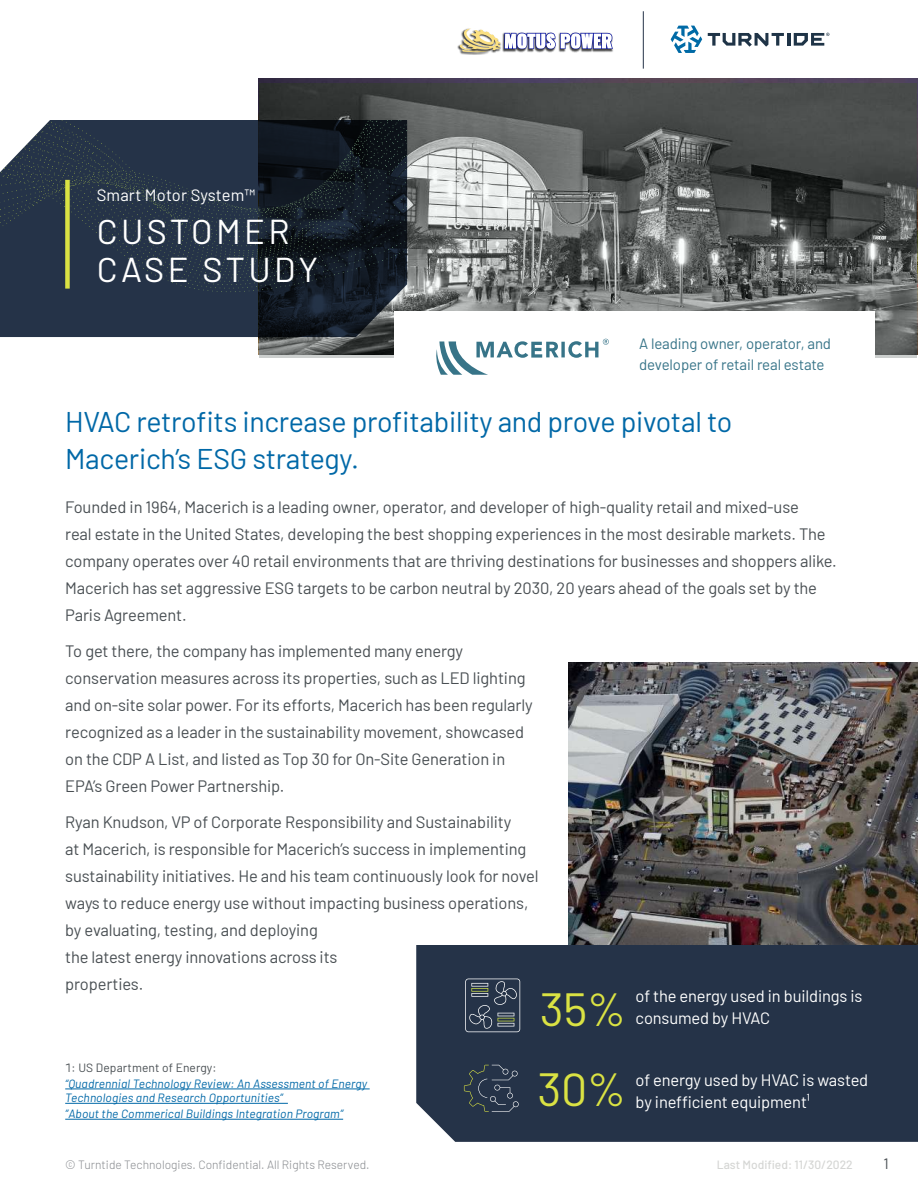
<style>
.page{position:relative;width:918px;height:1188px;background:#fff}
.page>*{position:absolute;margin:0;border:0;box-sizing:border-box;transform-origin:0 0}
.t1{font:46.5px/80.2px "Barlow";color:#dae243}
.t2{font:34.5px/37.5px "Barlow";letter-spacing:.1em;color:#fff}
.t3{font:28.5px/37.5px "Barlow";letter-spacing:-.01em;color:#0068a7}
.t4{font:16.5px/27px "Barlow";letter-spacing:-.01em;color:#494f53}
.t5{font:16.5px/22.5px "Barlow";letter-spacing:-.01em;color:#fff}
.t6{font:16.5px "Barlow";letter-spacing:.01em;color:#fff}
.t7{font:15px/21px "Barlow";letter-spacing:-.01em;color:#377488}
.t8{font:15px "Barlow";color:#494f53}
.t9{font:italic 12px/14.4px "Barlow";letter-spacing:.01em;color:#0068a7}
.t10{font:300 12px "Barlow";color:#878a8e}
.t11{font:12px "Barlow";letter-spacing:.01em;color:#494f53}
.t12{font:500 12px "Barlow";color:#d5d6d4}
</style>
<div class="page">
<svg style="left:671px;top:26px;width:31px;height:27px"></svg>
<svg style="left:708px;top:33px;width:121px;height:14px"></svg>
<svg style="left:457px;top:28px;width:156px;height:26px"></svg>
<hr style="left:643px;top:11px;width:1px;height:58px;background:#253348">
<img style="left:259px;top:78px;width:659px;height:276px">
<svg style="left:0;top:120px;width:407px;height:217px;background:#232f3f"></svg>
<img style="left:15px;top:120px;width:2px;height:41px">
<img style="left:17px;top:120px;width:8px;height:37px">
<img style="left:24px;top:120px;width:17px;height:32px">
<img style="left:68px;top:120px;width:331px;height:4px">
<img style="left:42px;top:120px;width:26px;height:4px">
<img style="left:66px;top:124px;width:341px;height:27px">
<img style="left:36px;top:124px;width:30px;height:16px">
<img style="left:64px;top:140px;width:342px;height:8px">
<img style="left:33px;top:140px;width:31px;height:8px">
<img style="left:27px;top:143px;width:23px;height:5px">
<img style="left:59px;top:148px;width:347px;height:5px">
<img style="left:25px;top:148px;width:34px;height:5px">
<img style="left:57px;top:153px;width:349px;height:30px">
<img style="left:18px;top:153px;width:39px;height:4px">
<img style="left:54px;top:157px;width:23px;height:32px">
<img style="left:16px;top:157px;width:38px;height:4px">
<img style="left:47px;top:161px;width:27px;height:32px">
<img style="left:13px;top:161px;width:34px;height:3px">
<img style="left:96px;top:206px;width:311px;height:25px">
<img style="left:50px;top:164px;width:19px;height:16px">
<img style="left:7px;top:164px;width:43px;height:4px">
<img style="left:47px;top:168px;width:19px;height:30px">
<img style="left:4px;top:168px;width:43px;height:3px">
<img style="left:45px;top:171px;width:19px;height:5px">
<img style="left:1px;top:171px;width:44px;height:30px">
<img style="left:42px;top:176px;width:22px;height:31px">
<img style="left:2px;top:176px;width:40px;height:31px">
<div style="left:65px;top:180px;width:5px;height:109px;background:#dae243"></div>
<div style="left:395px;top:311px;width:480px;height:76px;background:#fff"></div>
<svg style="left:436px;top:339px;width:173px;height:36px"></svg>
<img style="left:568px;top:663px;width:350px;height:282px">
<div style="left:416px;top:945px;width:502px;height:197px;background:#253348"></div>
<svg style="left:465px;top:979px;width:55px;height:53px;background:#434f5f"></svg>
<svg style="left:464px;top:1065px;width:55px;height:47px;background:#334050"></svg>
<hr style="left:65px;top:1089px;width:305px;height:1px;background:#0068a7">
<hr style="left:65px;top:1103px;width:223px;height:1px;background:#0068a7">
<hr style="left:65px;top:1119px;width:278px;height:1px;background:#0068a7">
<p class="t6" style="left:97px;top:183px;width:160px">Smart Motor System™</p>
<h2 class="t2" style="left:97px;top:210px;width:223px">CUSTOMER<br>CASE STUDY</h2>
<p class="t7" style="left:639px;top:332px;width:193px">A leading owner, operator, and developer of retail real estate</p>
<h3 class="t3" style="left:65px;top:401px;width:669px">HVAC retrofits increase profitability and prove pivotal to<br>Macerich’s ESG strategy.</h3>
<p class="t4" style="left:65px;top:492px;width:773px">Founded in 1964, Macerich is a leading owner, operator, and developer of high-quality retail and mixed-use<br>real estate in the United States, developing the best shopping experiences in the most desirable markets. The company operates over 40 retail environments that are thriving destinations for businesses and shoppers alike.<br>Macerich has set aggressive ESG targets to be carbon neutral by 2030, 20 years ahead of the goals set by the Paris Agreement.</p>
<p class="t4" style="left:65px;top:636px;width:469px">To get there, the company has implemented many energy conservation measures across its properties, such as LED lighting and on-site solar power. For its efforts, Macerich has been regularly recognized as a leader in the sustainability movement, showcased on the CDP A List, and listed as Top 30 for On-Site Generation in EPA’s Green Power Partnership.</p>
<p class="t4" style="left:65px;top:807px;width:475px">Ryan Knudson, VP of Corporate Responsibility and Sustainability<br>at Macerich, is responsible for Macerich’s success in implementing sustainability initiatives. He and his team continuously look for novel ways to reduce energy use without impacting business operations, by evaluating, testing, and deploying<br>the latest energy innovations across its<br>properties.</p>
<p class="t5" style="left:636px;top:983px;width:228px">of the energy used in buildings is consumed by HVAC</p>
<h1 class="t1" style="left:537px;top:965px;width:90px">35%<br>30%</h1>
<p class="t11" style="left:65px;top:1059px;width:153px">1: US Department of Energy:</p>
<p class="t9" style="left:65px;top:1078px;width:303px">“Quadrennial Technology Review: An Assessment of Energy<br>Technologies and Research Opportunities”</p>
<p class="t9" style="left:65px;top:1108px;width:279px">”About the Commerical Buildings Integration Program”</p>
<p class="t5" style="left:636px;top:1067px;width:234px">of energy used by HVAC is wasted by inefficient equipment¹</p>
<p class="t10" style="left:65px;top:1156px;width:306px">© Turntide Technologies. Confidential. All Rights Reserved.</p>
<p class="t8" style="left:884px;top:1155px;width:7px">1</p>
<p class="t12" style="left:717px;top:1156px;width:137px">Last Modified: 11/30/2022</p>
</div>
